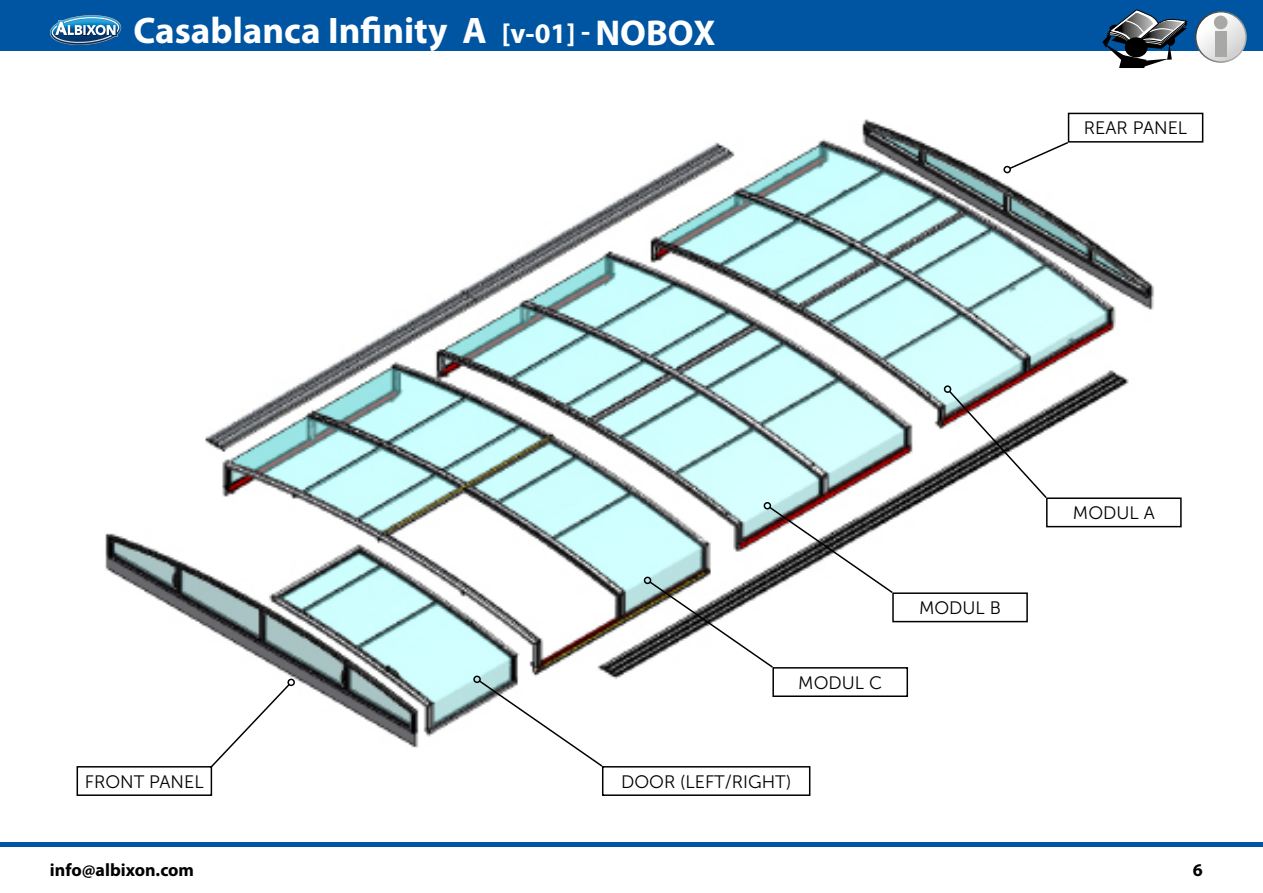
<style>
.page{position:relative;width:1263px;height:893px;background:#fff}
.page>*{position:absolute;margin:0;border:0;box-sizing:border-box;transform-origin:0 0}
.t1{font:700 37.05px "Myriad Pro";color:#fff}
.t2{font:700 36px "Myriad Pro";color:#fff}
.t3{font:18px "Museo Sans 300";color:#000}
.t4{font:700 18px "Myriad Pro";color:#000}
.s1{font-size:28.5px}
</style>
<div class="page">
<div style="left:0;top:0;width:1263px;height:51px;background:#0055a3"></div>
<hr style="left:0;top:842px;width:1263px;height:4px;background:#0055a3">
<svg style="left:1196px;top:12px;width:50px;height:50px"></svg>
<div style="left:1195px;top:11px;width:52px;height:52px;border:2px solid #fff;border-radius:50%"></div>
<div style="left:1215px;top:32px;width:11px;height:25px;background:#a8a8a7"></div>
<div style="left:1214px;top:16px;width:13px;height:13px;background:#a8a8a7;border-radius:50%"></div>
<svg style="left:1102px;top:10px;width:85px;height:58px"></svg>
<svg style="left:50px;top:15px;width:71px;height:30px"></svg>
<img style="left:76px;top:112px;width:1128px;height:672px">
<div style="left:1046px;top:497px;width:136px;height:30px;border:2px solid #000"></div>
<svg style="left:947px;top:389px;width:101px;height:111px"></svg>
<div style="left:944px;top:385px;width:7px;height:8px;border:2px solid #000;border-radius:50%"></div>
<div style="left:892px;top:592px;width:136px;height:30px;border:2px solid #000"></div>
<div style="left:764px;top:502px;width:7px;height:7px;border:2px solid #000;border-radius:50%"></div>
<div style="left:602px;top:766px;width:208px;height:30px;border:2px solid #000"></div>
<svg style="left:477px;top:679px;width:127px;height:89px"></svg>
<div style="left:473px;top:676px;width:8px;height:7px;border:2px solid #000;border-radius:50%"></div>
<div style="left:1068px;top:113px;width:135px;height:30px;border:2px solid #000"></div>
<svg style="left:1008px;top:141px;width:62px;height:29px"></svg>
<div style="left:1003px;top:166px;width:8px;height:7px;border:2px solid #000;border-radius:50%"></div>
<div style="left:77px;top:766px;width:135px;height:30px;border:2px solid #000"></div>
<svg style="left:208px;top:682px;width:83px;height:88px"></svg>
<div style="left:287px;top:679px;width:8px;height:7px;border:2px solid #000;border-radius:50%"></div>
<div style="left:772px;top:667px;width:136px;height:30px;border:2px solid #000"></div>
<svg style="left:648px;top:505px;width:246px;height:164px"></svg>
<div style="left:644px;top:577px;width:7px;height:7px;border:2px solid #000;border-radius:50%"></div>
<h1 class="t1" style="left:134px;top:6px;width:458px">Casablanca Infinity A <span class="s1">[v-01] -</span></h1>
<h2 class="t2" style="left:595px;top:9px;width:122px">NOBOX</h2>
<p class="t3" style="left:1084px;top:118px;width:105px">REAR PANEL</p>
<p class="t3" style="left:85px;top:772px;width:120px">FRONT PANEL</p>
<p class="t3" style="left:798px;top:673px;width:85px">MODUL C</p>
<p class="t3" style="left:621px;top:772px;width:172px">DOOR (LEFT/RIGHT)</p>
<p class="t3" style="left:919px;top:598px;width:83px">MODUL B</p>
<p class="t3" style="left:1073px;top:503px;width:83px">MODUL A</p>
<p class="t4" style="left:50px;top:858px;width:146px">info@albixon.com</p>
<p class="t4" style="left:1193px;top:858px;width:11px">6</p>
</div>
